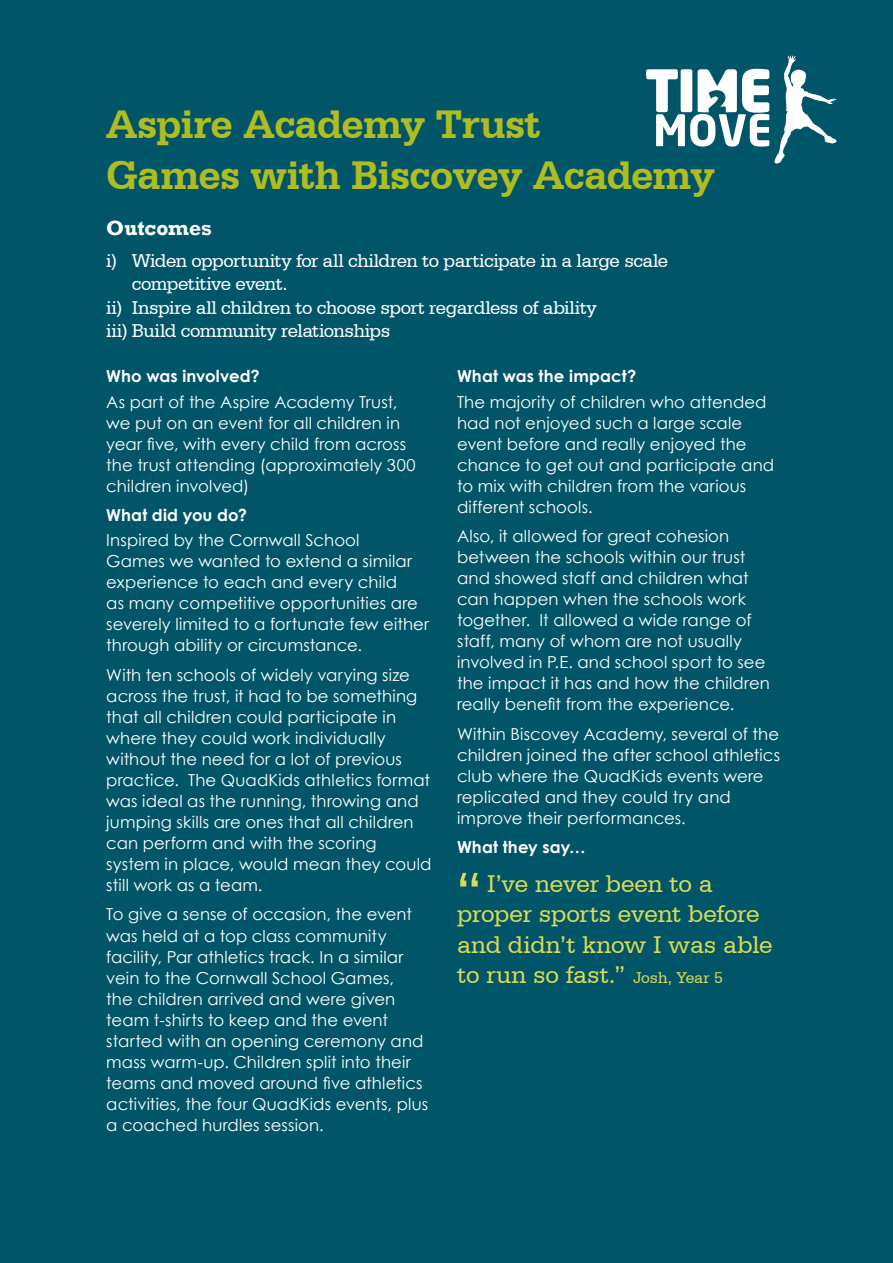
<style>
.page{position:relative;width:893px;height:1263px;background:#005568}
.page>*{position:absolute;margin:0;border:0;box-sizing:border-box;transform-origin:0 0}
.t1{font:60px "Serifa BT";color:#d9da55}
.t2{font:700 42px/50.4px "Serifa BT";letter-spacing:-.015em;color:#afbc22}
.t3{font:25.5px/30.6px "Serifa BT";letter-spacing:-.01em;color:#d9da55}
.t4{font:700 21px "Rockwell";color:#fff}
.t5{font:19.5px "Serifa BT";letter-spacing:-.025em;color:#fff}
.t6{font:16.5px/21px "Century Gothic";letter-spacing:.005em;color:#fff}
.t7{font:700 16.5px "Century Gothic";letter-spacing:.01em;color:#fff}
.s1{font-size:16.5px}
</style>
<div class="page">
<svg style="left:646px;top:55px;width:191px;height:109px"></svg>
<h2 class="t2" style="left:106px;top:98px;width:610px">Aspire Academy Trust<br>Games with Biscovey Academy</h2>
<p class="t4" style="left:106px;top:215px;width:107px">Outcomes</p>
<p class="t5" style="left:106px;top:249px;width:563px">i) Widen opportunity for all children to participate in a large scale</p>
<p class="t5" style="left:132px;top:272px;width:157px">competitive event.</p>
<p class="t5" style="left:106px;top:296px;width:492px">ii) Inspire all children to choose sport regardless of ability</p>
<p class="t5" style="left:106px;top:319px;width:285px">iii) Build community relationships</p>
<p class="t7" style="left:106px;top:364px;width:155px">Who was involved?</p>
<p class="t6" style="left:106px;top:391px;width:311px">As part of the Aspire Academy Trust, we put on an event for all children in year five, with every child from across the trust attending (approximately 300 children involved)</p>
<p class="t7" style="left:106px;top:503px;width:142px">What did you do?</p>
<p class="t6" style="left:106px;top:530px;width:324px">Inspired by the Cornwall School<br>Games we wanted to extend a similar experience to each and every child<br>as many competitive opportunities are severely limited to a fortunate few either through ability or circumstance.</p>
<p class="t6" style="left:106px;top:664px;width:327px">With ten schools of widely varying size across the trust, it had to be something that all children could participate in where they could work individually without the need for a lot of previous practice. The QuadKids athletics format was ideal as the running, throwing and jumping skills are ones that all children can perform and with the scoring system in place, would mean they could still work as a team.</p>
<p class="t6" style="left:106px;top:904px;width:323px">To give a sense of occasion, the event was held at a top class community facility, Par athletics track. In a similar vein to the Cornwall School Games,<br>the children arrived and were given team t-shirts to keep and the event started with an opening ceremony and mass warm-up. Children split into their teams and moved around five athletics activities, the four QuadKids events, plus a coached hurdles session.</p>
<p class="t7" style="left:457px;top:364px;width:181px">What was the impact?</p>
<p class="t6" style="left:457px;top:391px;width:319px">The majority of children who attended had not enjoyed such a large scale event before and really enjoyed the chance to get out and participate and to mix with children from the various different schools.</p>
<p class="t6" style="left:457px;top:525px;width:314px">Also, it allowed for great cohesion between the schools within our trust and showed staff and children what can happen when the schools work together. It allowed a wide range of staff, many of whom are not usually involved in P.E. and school sport to see the impact it has and how the children really benefit from the experience.</p>
<p class="t6" style="left:457px;top:723px;width:324px">Within Biscovey Academy, several of the children joined the after school athletics club where the QuadKids events were replicated and they could try and improve their performances.</p>
<p class="t7" style="left:457px;top:835px;width:130px">What they say…</p>
<h3 class="t3" style="left:457px;top:867px;width:317px;text-indent:30px">I’ve never been to a proper sports event before and didn’t know I was able to run so fast.” <span class="s1">Josh, Year 5</span></h3>
<h1 class="t1" style="left:454px;top:856px;width:32px">“</h1>
</div>
